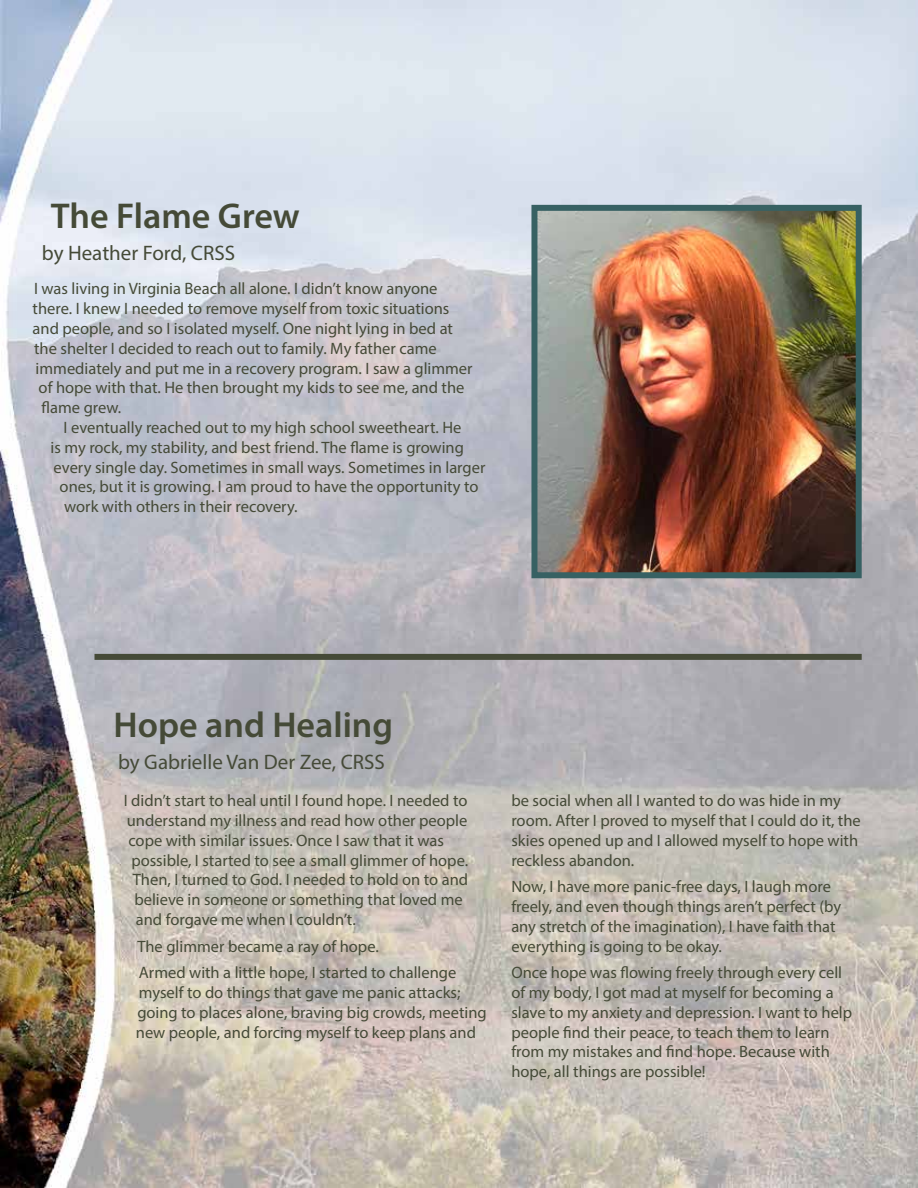
<style>
.page{position:relative;width:918px;height:1188px;background:#fff}
.page>*{position:absolute;margin:0;border:0;box-sizing:border-box;transform-origin:0 0}
.t1{font:600 36px "Myriad Pro";color:#454a37}
.t2{font:21px "Myriad Pro";color:#454a37}
.t3{font:16.5px/19.8px "Myriad Pro";color:#454a37}
</style>
<div class="page">
<img style="left:0;top:0;width:918px;height:1188px">
<img style="left:538px;top:212px;width:317px;height:359px">
<div style="left:531px;top:205px;width:331px;height:373px;border:6px solid #376163"></div>
<div style="left:94px;top:654px;width:768px;height:6px;background:#454a37"></div>
<h1 class="t1" style="left:51px;top:193px;width:251px">The Flame Grew</h1>
<p class="t2" style="left:42px;top:240px;width:195px">by Heather Ford, CRSS</p>
<p class="t3" style="left:34px;top:279px;width:405px">I was living in Virginia Beach all alone. I didn’t know anyone</p>
<p class="t3" style="left:33px;top:298px;width:418px">there. I knew I needed to remove myself from toxic situations</p>
<p class="t3" style="left:33px;top:318px;width:422px">and people, and so I isolated myself. One night lying in bed at</p>
<p class="t3" style="left:34px;top:338px;width:404px">the shelter I decided to reach out to family. My father came</p>
<p class="t3" style="left:36px;top:358px;width:438px">immediately and put me in a recovery program. I saw a glimmer</p>
<p class="t3" style="left:39px;top:378px;width:427px">of hope with that. He then brought my kids to see me, and the</p>
<p class="t3" style="left:42px;top:397px;width:81px">flame grew.</p>
<p class="t3" style="left:64px;top:417px;width:399px">I eventually reached out to my high school sweetheart. He</p>
<p class="t3" style="left:51px;top:437px;width:415px">is my rock, my stability, and best friend. The flame is growing</p>
<p class="t3" style="left:54px;top:457px;width:433px">every single day. Sometimes in small ways. Sometimes in larger</p>
<p class="t3" style="left:60px;top:477px;width:420px">ones, but it is growing. I am proud to have the opportunity to</p>
<p class="t3" style="left:64px;top:496px;width:235px">work with others in their recovery.</p>
<h1 class="t1" style="left:114px;top:702px;width:281px">Hope and Healing</h1>
<p class="t2" style="left:118px;top:749px;width:268px">by Gabrielle Van Der Zee, CRSS</p>
<p class="t3" style="left:124px;top:791px;width:345px">I didn’t start to heal until I found hope. I needed to</p>
<p class="t3" style="left:127px;top:810px;width:342px">understand my illness and read how other people</p>
<p class="t3" style="left:128px;top:830px;width:317px">cope with similar issues. Once I saw that it was</p>
<p class="t3" style="left:131px;top:850px;width:338px">possible, I started to see a small glimmer of hope.</p>
<p class="t3" style="left:133px;top:870px;width:337px">Then, I turned to God. I needed to hold on to and</p>
<p class="t3" style="left:134px;top:890px;width:330px">believe in someone or something that loved me</p>
<p class="t3" style="left:136px;top:909px;width:221px">and forgave me when I couldn’t.</p>
<p class="t3" style="left:137px;top:933px;width:321px;line-height:26.5px">The glimmer became a ray of hope.<br>Armed with a little hope, I started to challenge</p>
<p class="t3" style="left:136px;top:982px;width:353px">myself to do things that gave me panic attacks; going to places alone, braving big crowds, meeting new people, and forcing myself to keep plans and</p>
<p class="t3" style="left:511px;top:791px;width:351px">be social when all I wanted to do was hide in my room. After I proved to myself that I could do it, the skies opened up and I allowed myself to hope with reckless abandon.</p>
<p class="t3" style="left:511px;top:876px;width:331px">Now, I have more panic-free days, I laugh more freely, and even though things aren’t perfect (by any stretch of the imagination), I have faith that everything is going to be okay.</p>
<p class="t3" style="left:511px;top:962px;width:342px">Once hope was flowing freely through every cell of my body, I got mad at myself for becoming a slave to my anxiety and depression. I want to help people find their peace, to teach them to learn from my mistakes and find hope. Because with hope, all things are possible!</p>
</div>
